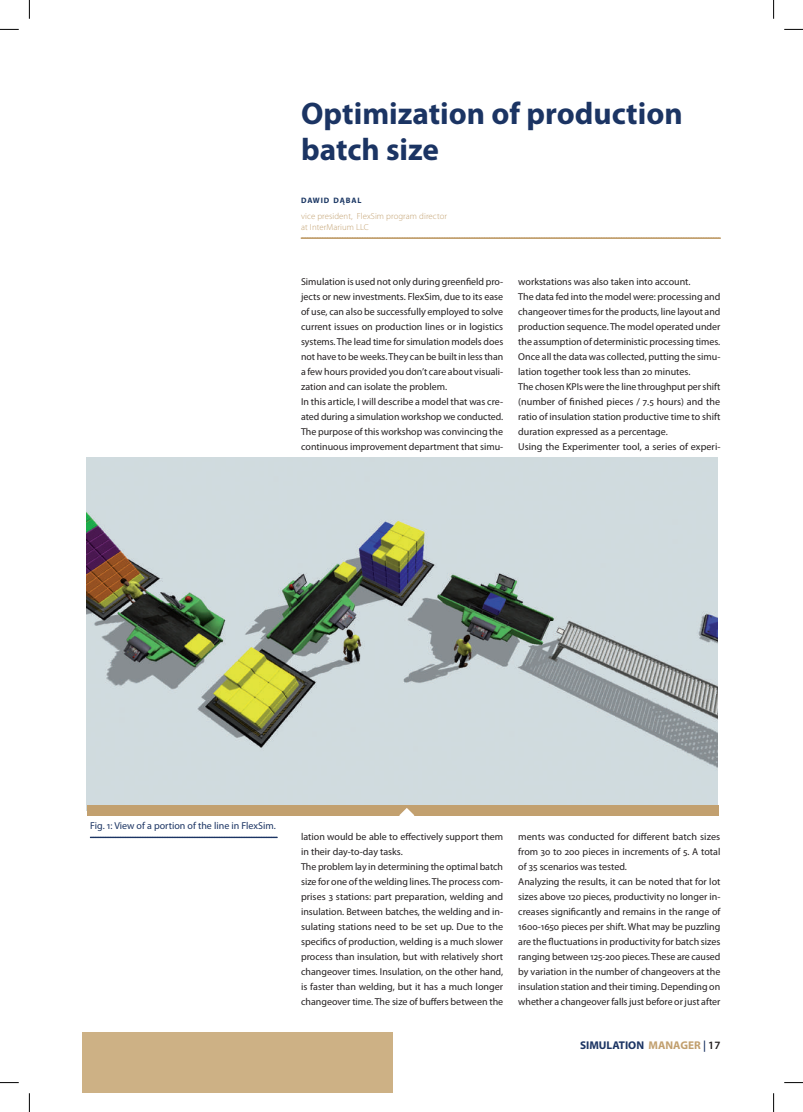
<style>
.page{position:relative;width:803px;height:1112px;background:#fff}
.page>*{position:absolute;margin:0;border:0;box-sizing:border-box;transform-origin:0 0}
.t1{font:700 31.25px/36.2px "Myriad Pro";color:#1b3463}
.t2{font:700 11.25px "Myriad Pro";color:#1b3463}
.t3{font:10px/15px "Myriad Pro";color:#231f20}
.t4{font:10px "Myriad Pro";color:#1b3463}
.t5{font:300 8.75px/11.2px "Myriad Pro";letter-spacing:.01em;color:#c2a06f}
.t6{font:700 7.88px "Myriad Pro";letter-spacing:.11em;color:#1a3663}
.s1{color:#c2a06f}
.s2{font-weight:600}
.s3{font-weight:600;color:#231f20}
</style>
<div class="page">
<svg style="left:301px;top:237px;width:419px;height:2px"></svg>
<img style="left:86px;top:457px;width:632px;height:352px">
<svg style="left:90px;top:836px;width:187px;height:2px"></svg>
<div style="left:83px;top:1032px;width:310px;height:60px;background:#cdb185"></div>
<div style="left:87px;top:804px;width:632px;height:11px;background:#c2a06f"></div>
<svg style="left:399px;top:808px;width:15px;height:8px"></svg>
<svg style="left:0;top:29px;width:19px;height:1px"></svg>
<svg style="left:784px;top:29px;width:19px;height:1px"></svg>
<svg style="left:0;top:1082px;width:19px;height:1px"></svg>
<svg style="left:784px;top:1082px;width:19px;height:1px"></svg>
<svg style="left:29px;top:0;width:1px;height:19px"></svg>
<svg style="left:29px;top:1093px;width:1px;height:18px"></svg>
<svg style="left:773px;top:0;width:1px;height:19px"></svg>
<svg style="left:773px;top:1093px;width:1px;height:18px"></svg>
<h1 class="t1" style="left:301px;top:94px;width:383px">Optimization of production batch size</h1>
<p class="t6" style="left:301px;top:195px;width:62px">DAWID DĄBAL</p>
<p class="t5" style="left:301px;top:210px;width:147px">vice president, FlexSim program director at InterMarium LLC</p>
<p class="t3" style="left:301px;top:273px;width:204px">Simulation is used not only during greenfield pro&shy;jects or new investments. FlexSim, due to its ease of use, can also be successfully employed to solve current issues on production lines or in logistics systems. The lead time for simulation models does not have to be weeks. They can be built in less than a few hours provided you don’t care about visuali&shy;zation and can isolate the problem.<br>In this article, I will describe a model that was cre&shy;ated during a simulation workshop we conducted.<br>The purpose of this workshop was convincing the continuous improvement department that simu-</p>
<p class="t3" style="left:518px;top:273px;width:204px">workstations was also taken into account.<br>The data fed into the model were: processing and changeover times for the products, line layout and production sequence. The model operated under the assumption of deterministic processing times.<br>Once all the data was collected, putting the simu&shy;lation together took less than 20 minutes.<br>The chosen KPIs were the line throughput per shift (number of finished pieces / 7.5 hours) and the ratio of insulation station productive time to shift duration expressed as a percentage.<br>Using the Experimenter tool, a series of experi-</p>
<p class="t4" style="left:90px;top:819px;width:187px">Fig. 1: View of a portion of the line in FlexSim.</p>
<p class="t3" style="left:301px;top:828px;width:204px">lation would be able to effectively support them in their day-to-day tasks.<br>The problem lay in determining the optimal batch size for one of the welding lines. The process com&shy;prises 3 stations: part preparation, welding and insulation. Between batches, the welding and in&shy;sulating stations need to be set up. Due to the specifics of production, welding is a much slower process than insulation, but with relatively short changeover times. Insulation, on the other hand, is faster than welding, but it has a much longer changeover time. The size of buffers between the</p>
<p class="t3" style="left:518px;top:828px;width:204px">ments was conducted for different batch sizes from 30 to 200 pieces in increments of 5. A total of 35 scenarios was tested.<br>Analyzing the results, it can be noted that for lot sizes above 120 pieces, productivity no longer in&shy;creases significantly and remains in the range of 1600-1650 pieces per shift. What may be puzzling are the fluctuations in productivity for batch sizes ranging between 125-200 pieces. These are caused by variation in the number of changeovers at the insulation station and their timing. Depending on whether a changeover falls just before or just after</p>
<p class="t2" style="left:580px;top:1037px;width:142px">SIMULATION <span class="s1">MANAGER</span> <span class="s2">|</span> <span class="s3">17</span></p>
</div>
